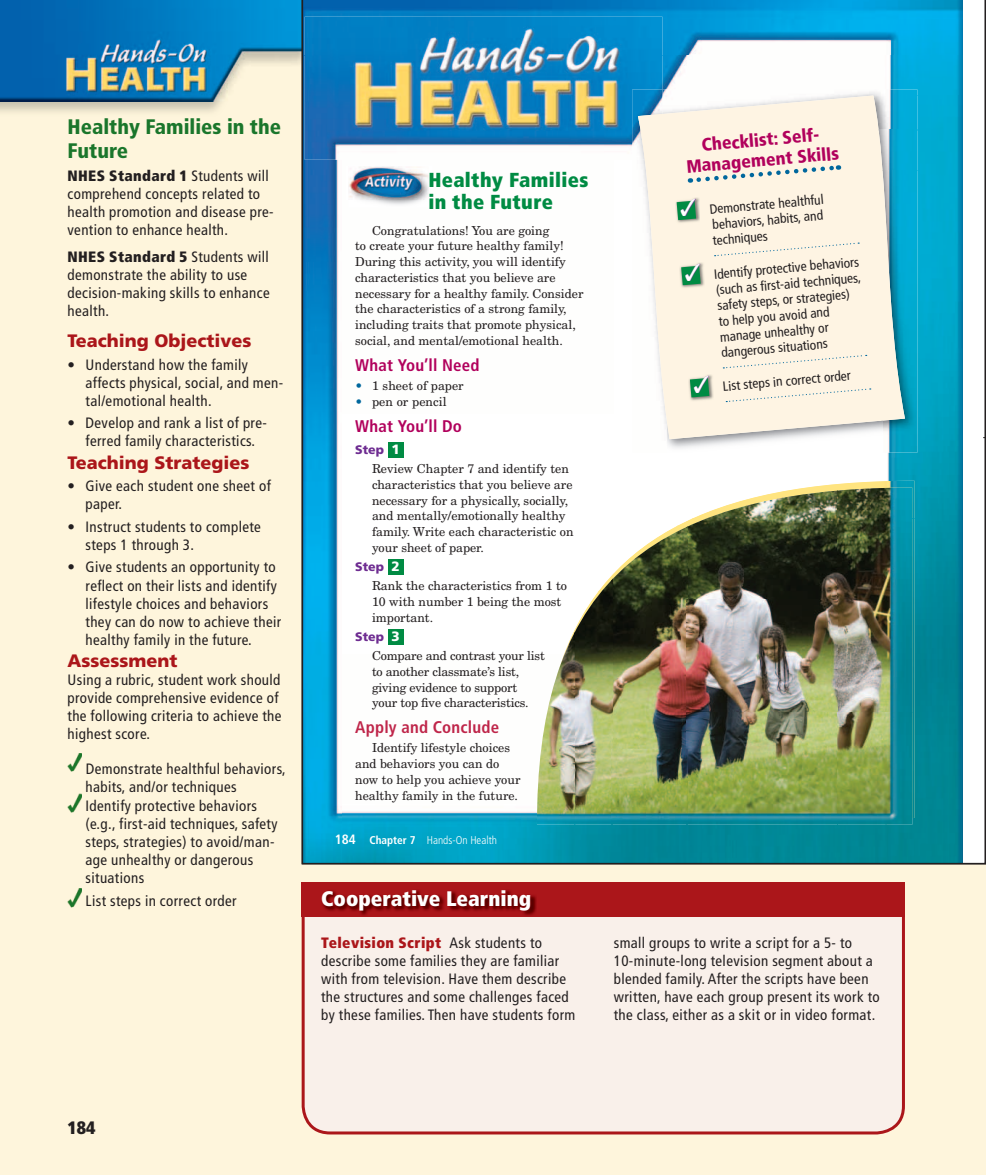
<style>
.page{position:relative;width:986px;height:1175px;background:#fff}
.page>*{position:absolute;margin:0;border:0;box-sizing:border-box;transform-origin:0 0}
.t1{font:900 condensed 21px/24px "Frutiger LT Std";color:#1a762b}
.t2{font:900 condensed 21px "Frutiger LT Std";color:#fff}
.t3{font:900 condensed 20.25px/22.5px "Frutiger LT Std";letter-spacing:.015em;color:#008b43}
.t4{font:900 18px "Frutiger LT Std";color:#ab161a}
.t5{font:900 condensed 18px/20.2px "Frutiger LT Std";color:#b1015c;text-align:center}
.t6{font:900 condensed 18px "Frutiger LT Std";color:#231f20}
.t7{font:700 condensed 16.8px "Frutiger LT Std";letter-spacing:.01em;color:#b1015c}
.t8{font:700 condensed 16.8px "Frutiger LT Std";letter-spacing:.01em;color:#bf264a}
.t9{font:condensed 15px/18px "Frutiger LT Std";letter-spacing:.025em;color:#231f20}
.t10{font:condensed 13.5px/15.8px "Frutiger LT Std";color:#231f20}
.t11{font:12.3px/15.8px "New Century Schlbk LT Std";color:#231f20}
.t12{font:12.3px/15.8px "New Century Schlbk LT Std";color:#00679d}
.t13{font:300 condensed 11.25px "Frutiger LT Std";color:#fff}
.s1{font-weight:900}
.s2{font-weight:900;color:#ab161a}
.s3{color:#6e2c91}
.s4{font-family:"Frutiger LT Std";font-weight:900;color:#6e2c91}
.s5{font-family:"Frutiger LT Std";font-weight:900;font-size:13.5px;color:#fff}
.s6{font-weight:700;font-size:13.5px}
.s7{font-weight:700}
</style>
<div class="page">
<div style="left:0;top:0;width:986px;height:1174px;background:#fef5dc"></div>
<img style="left:0;top:0;width:302px;height:116px">
<img style="left:0;top:0;width:301px;height:101px">
<img style="left:68px;top:753px;width:14px;height:19px">
<img style="left:68px;top:793px;width:14px;height:20px">
<img style="left:68px;top:888px;width:14px;height:20px">
<div style="left:303px;top:883px;width:600px;height:250px;background:#f9f0ea;border-radius:27px"></div>
<div style="left:302px;top:882px;width:602px;height:252px;border:3px solid #ab161a;border-radius:27px"></div>
<div style="left:301px;top:882px;width:603px;height:35px;background:#ab161a"></div>
<img style="left:322px;top:890px;width:214px;height:25px">
<img style="left:302px;top:0;width:684px;height:864px">
<p class="t1" style="left:68px;top:117px;width:215px">Healthy Families in the<br>Future</p>
<p class="t9" style="left:68px;top:168px;width:208px"><span class="s1">NHES Standard 1</span> Students will comprehend concepts related to health promotion and disease pre&shy;vention to enhance health.</p>
<p class="t9" style="left:68px;top:249px;width:204px"><span class="s1">NHES Standard 5</span> Students will demonstrate the ability to use decision-making skills to enhance health.</p>
<p class="t4" style="left:68px;top:334px;width:185px">Teaching Objectives</p>
<p class="t9" style="left:86px;top:357px;width:199px;text-indent:-18px">• Understand how the family affects physical, social, and men&shy;tal/emotional health.</p>
<p class="t9" style="left:68px;top:415px;width:201px;text-align:center">• Develop and rank a list of pre&shy;ferred family characteristics.</p>
<p class="t4" style="left:68px;top:455px;width:183px">Teaching Strategies</p>
<p class="t9" style="left:86px;top:478px;width:187px;text-indent:-18px">• Give each student one sheet of paper.</p>
<p class="t9" style="left:86px;top:519px;width:177px;text-indent:-18px">• Instruct students to complete steps 1 through 3.</p>
<p class="t9" style="left:86px;top:559px;width:197px;text-indent:-18px">• Give students an opportunity to reflect on their lists and identify lifestyle choices and behaviors they can do now to achieve their healthy family in the future.</p>
<p class="t4" style="left:68px;top:653px;width:111px">Assessment</p>
<p class="t9" style="left:68px;top:672px;width:215px">Using a rubric, student work should provide comprehensive evidence of the following criteria to achieve the highest score.</p>
<p class="t9" style="left:86px;top:760px;width:202px">Demonstrate healthful behaviors, habits, and/or techniques</p>
<p class="t9" style="left:86px;top:798px;width:193px">Identify protective behaviors (e.g., first-aid techniques, safety steps, strategies) to avoid/man&shy;age unhealthy or dangerous situations</p>
<p class="t9" style="left:86px;top:892px;width:153px">List steps in correct order</p>
<p class="t2" style="left:321px;top:890px;width:211px">Cooperative Learning</p>
<p class="t9" style="left:321px;top:934px;width:256px"><span class="s2">Television Script</span> Ask students to describe some families they are familiar with from television. Have them describe the structures and some challenges faced by these families. Then have students form</p>
<p class="t9" style="left:614px;top:934px;width:267px">small groups to write a script for a 5- to 10-minute-long television segment about a blended family. After the scripts have been written, have each group present its work to the class, either as a skit or in video format.</p>
<p class="t5" style="left:684px;top:138px;width:155px;rotate:-5deg">Checklist: Self-<br>Management Skills</p>
<p class="t10" style="left:709px;top:202px;width:116px;text-indent:-29px;rotate:-5deg"><span class="s3">✓</span> Demonstrate healthful behaviors, habits, and techniques</p>
<p class="t10" style="left:714px;top:267px;width:147px;text-indent:-29px;rotate:-5deg"><span class="s3">✓</span> Identify protective behaviors (such as fi rst-aid techniques, safety steps, or strategies) to help you avoid and manage unhealthy or dangerous situations</p>
<p class="t10" style="left:693px;top:382px;width:159px;rotate:-5deg"><span class="s3">✓</span> List steps in correct order</p>
<p class="t3" style="left:428px;top:170px;width:161px">Healthy Families in the Future</p>
<p class="t11" style="left:355px;top:223px;width:230px;text-indent:17px">Congratulations! You are going<br>to create your future healthy family!<br>During this activity, you will identify characteristics that you believe are necessary for a healthy family. Consider the characteristics of a strong family, including traits that promote physical, social, and mental/emotional health.</p>
<p class="t7" style="left:355px;top:355px;width:126px">What You’ll Need</p>
<p class="t11" style="left:372px;top:379px;width:93px">1 sheet of paper pen or pencil</p>
<p class="t7" style="left:355px;top:416px;width:108px">What You’ll Do</p>
<p class="t11" style="left:372px;top:441px;width:198px;line-height:19.2px;text-indent:-17px"><span class="s4">Step</span> <span class="s5">1<br></span>Review Chapter 7 and identify ten</p>
<p class="t11" style="left:372px;top:478px;width:203px">characteristics that you believe are necessary for a physically, socially, and mentally/emotionally healthy family. Write each characteristic on your sheet of paper.</p>
<p class="t11" style="left:372px;top:558px;width:196px;line-height:19.2px;text-indent:-17px"><span class="s4">Step</span> <span class="s5">2<br></span>Rank the characteristics from 1 to</p>
<p class="t11" style="left:372px;top:595px;width:191px">10 with number 1 being the most important.</p>
<p class="t11" style="left:372px;top:628px;width:174px;line-height:19.2px;text-indent:-17px"><span class="s4">Step</span> <span class="s5">3<br></span>Compare and contrast your list</p>
<p class="t11" style="left:372px;top:664px;width:158px">to another classmate’s list, giving evidence to support your top five characteristics.</p>
<p class="t8" style="left:355px;top:717px;width:145px">Apply and Conclude</p>
<p class="t11" style="left:355px;top:741px;width:167px;text-indent:17px">Identify lifestyle choices and behaviors you can do now to help you achieve your healthy family in the future.</p>
<p class="t12" style="left:355px;top:379px;width:9px">• •</p>
<p class="t13" style="left:335px;top:834px;width:164px"><span class="s6">184</span> <span class="s7">Chapter 7</span> Hands-On Health</p>
<p class="t6" style="left:68px;top:1120px;width:30px">184</p>
</div>
